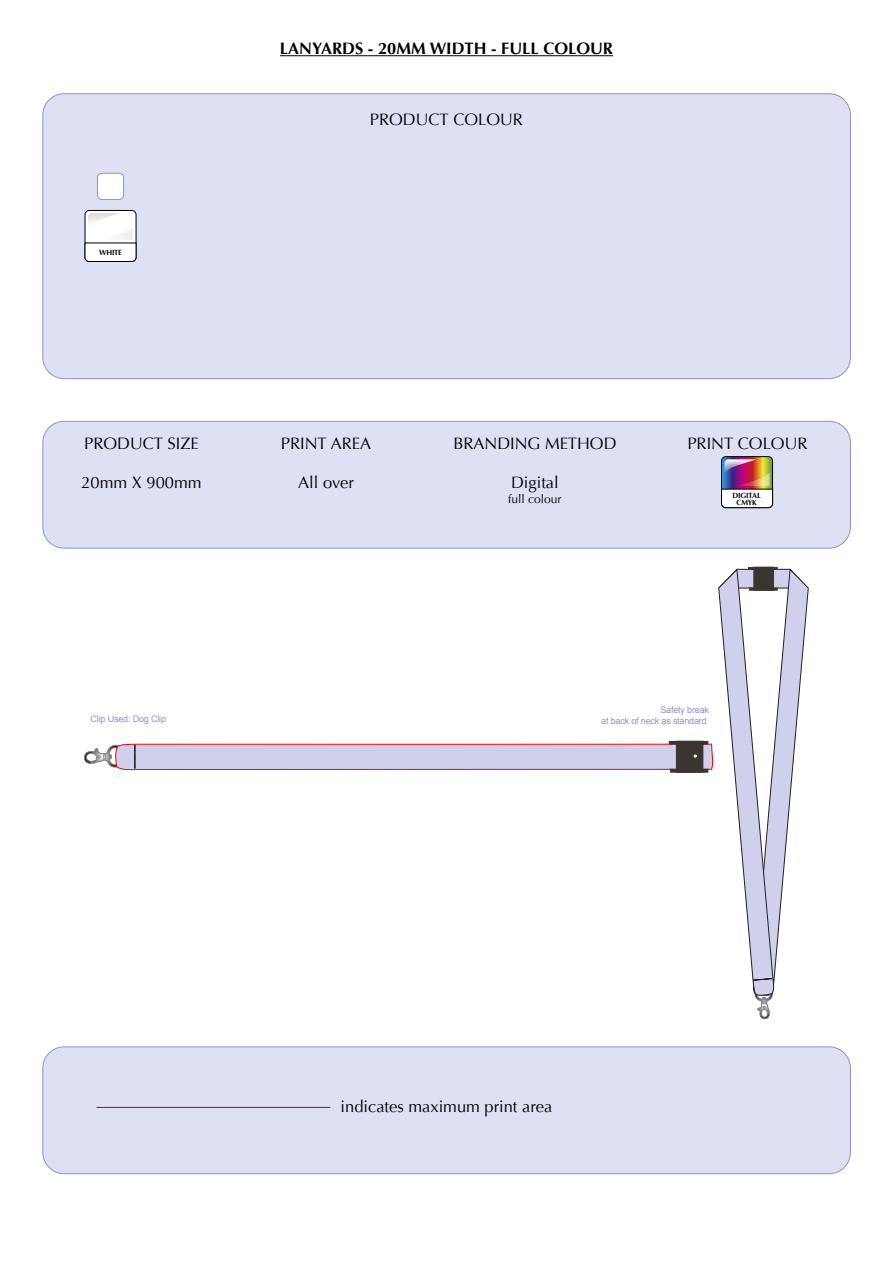
<style>
.page{position:relative;width:893px;height:1263px;background:#fff}
.page>*{position:absolute;margin:0;border:0;box-sizing:border-box;transform-origin:0 0}
.t1{font:16.5px "Optima";color:#000}
.t2{font:700 16.5px "Optima";color:#000}
.t3{font:12px "Optima";color:#000}
.t4{font:9px/10.8px "Arial";letter-spacing:-.02em;color:#9290d6;text-align:right}
.t5{font:700 7.5px/7.5px "Optima";letter-spacing:-.025em;color:#000;text-align:center}
</style>
<div class="page">
<div style="left:43px;top:94px;width:807px;height:285px;background:#dee0f3;border-radius:21px"></div>
<div style="left:43px;top:421px;width:807px;height:127px;background:#dee0f3;border-radius:21px"></div>
<div style="left:42px;top:421px;width:809px;height:127px;border:1px solid #9290d6;border-radius:21px"></div>
<div style="left:43px;top:1047px;width:807px;height:127px;background:#dee0f3;border-radius:21px"></div>
<div style="left:42px;top:1046px;width:809px;height:128px;border:1px solid #9290d6;border-radius:21px"></div>
<hr style="left:96px;top:1107px;width:234px;height:1px;background:#c40009">
<hr style="left:749px;top:567px;width:28px;height:2px;background:#3a352f">
<svg style="left:84px;top:569px;width:725px;height:450px"></svg>
<div style="left:97px;top:173px;width:27px;height:26px;background:#fff;border-radius:4px"></div>
<div style="left:97px;top:173px;width:27px;height:27px;border:1px solid #9290d6;border-radius:4px"></div>
<div style="left:85px;top:210px;width:51px;height:52px;border:1px solid #000;border-radius:4px"></div>
<svg style="left:84px;top:213px;width:53px;height:49px;background:#e7e7e8"></svg>
<svg style="left:721px;top:457px;width:52px;height:51px;background:#b69598"></svg>
<hr style="left:280px;top:55px;width:333px;height:1px;background:#000">
<p class="t2" style="left:280px;top:39px;width:335px">LANYARDS - 20MM WIDTH - FULL COLOUR</p>
<p class="t5" style="left:99px;top:249px;width:25px">WHITE</p>
<p class="t1" style="left:370px;top:110px;width:155px">PRODUCT COLOUR</p>
<p class="t1" style="left:281px;top:434px;width:92px">PRINT AREA</p>
<p class="t1" style="left:298px;top:473px;width:57px">All over</p>
<p class="t1" style="left:84px;top:434px;width:116px">PRODUCT SIZE</p>
<p class="t1" style="left:687px;top:434px;width:122px">PRINT COLOUR</p>
<p class="t1" style="left:81px;top:473px;width:122px">20mm X 900mm</p>
<p class="t1" style="left:453px;top:434px;width:165px">BRANDING METHOD</p>
<p class="t1" style="left:511px;top:473px;width:49px">Digital</p>
<p class="t3" style="left:508px;top:492px;width:55px">full colour</p>
<p class="t5" style="left:732px;top:491px;width:30px">DIGITAL<br>CMYK</p>
<p class="t4" style="left:91px;top:714px;width:77px">Clip Used: Dog Clip</p>
<p class="t4" style="left:601px;top:705px;width:109px">Safety break<br>at back of neck as standard</p>
<p class="t1" style="left:341px;top:1097px;width:213px">indicates maximum print area</p>
</div>
